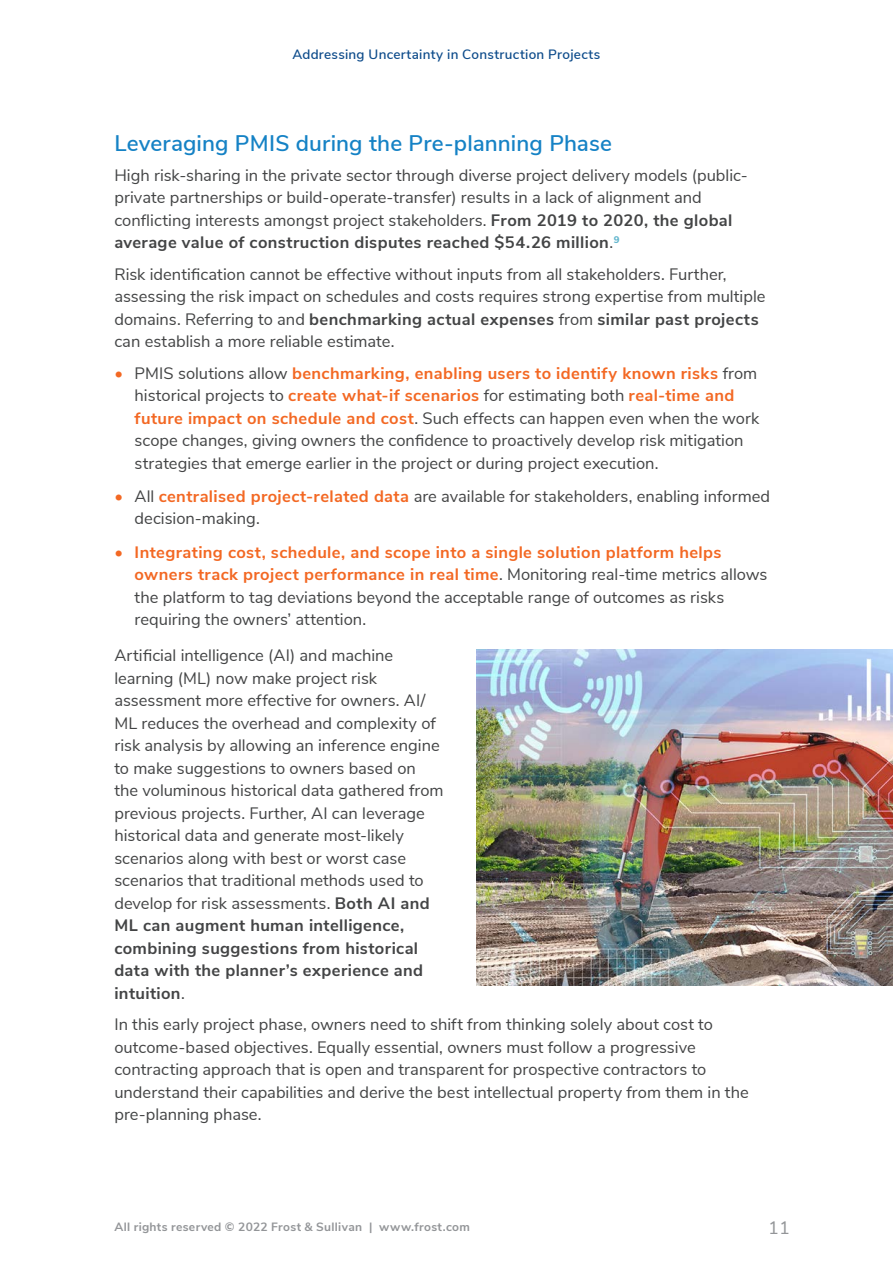
<style>
.page{position:relative;width:893px;height:1263px;background:#fff}
.page>*{position:absolute;margin:0;border:0;box-sizing:border-box;transform-origin:0 0}
.t1{font:600 22.5px "Nunito Sans";letter-spacing:.005em;color:#1582c5}
.t2{font:18px "Nunito Sans";color:#939598}
.Text_body{font:16.5px/22.5px "Nunito Sans";color:#434445}
.Bullet_list{font:16.5px/22.5px "Nunito Sans";color:#434445}
.t3{font:600 13.5px "Nunito Sans";letter-spacing:.02em;color:#0e4c8b}
.t4{font:700 12px "Nunito Sans";letter-spacing:.025em;color:#939598}
.s1{font-weight:700}
.s2{font-weight:800;color:#f36823}
.s3{font-weight:700;color:#f36823}
</style>
<div class="page">
<img style="left:477px;top:649px;width:416px;height:337px">
<p class="t3" style="left:292px;top:44px;width:309px">Addressing Uncertainty in Construction Projects</p>
<h2 class="t1" style="left:114px;top:127px;width:499px">Leveraging PMIS during the Pre-planning Phase</h2>
<p class="Text_body" style="left:114px;top:163px;width:635px">High risk-sharing in the private sector through diverse project delivery models (public&shy;private partnerships or build-operate-transfer) results in a lack of alignment and conflicting interests amongst project stakeholders. <span class="s1">From 2019 to 2020, the global average value of construction disputes reached $54.26 million</span>. <sup>9</sup></p>
<p class="Text_body" style="left:114px;top:262px;width:653px">Risk identification cannot be effective without inputs from all stakeholders. Further, assessing the risk impact on schedules and costs requires strong expertise from multiple domains. Referring to and <span class="s1">benchmarking actual expenses</span> from <span class="s1">similar past projects </span>can establish a more reliable estimate.</p>
<p class="Bullet_list" style="left:135px;top:361px;width:626px;text-indent:-20px"><span class="s2">•</span> PMIS solutions allow <span class="s3">benchmarking, enabling users to identify known risks</span> from historical projects to <span class="s3">create what-if scenarios</span> for estimating both <span class="s3">real-time and future impact on schedule and cost</span>. Such effects can happen even when the work scope changes, giving owners the confidence to proactively develop risk mitigation strategies that emerge earlier in the project or during project execution.</p>
<p class="Bullet_list" style="left:135px;top:484px;width:637px;text-indent:-20px"><span class="s2">•</span> All <span class="s3">centralised project-related data</span> are available for stakeholders, enabling informed decision-making.</p>
<p class="Bullet_list" style="left:135px;top:540px;width:634px;text-indent:-20px"><span class="s2">•</span> <span class="s3">Integrating cost, schedule, and scope into a single solution platform helps owners track project performance in real time</span>. Monitoring real-time metrics allows the platform to tag deviations beyond the acceptable range of outcomes as risks requiring the owners’ attention.</p>
<p class="Text_body" style="left:114px;top:643px;width:331px">Artificial intelligence (AI) and machine learning (ML) now make project risk assessment more effective for owners. AI/ ML reduces the overhead and complexity of risk analysis by allowing an inference engine to make suggestions to owners based on the voluminous historical data gathered from previous projects. Further, AI can leverage historical data and generate most-likely scenarios along with best or worst case scenarios that traditional methods used to develop for risk assessments. <span class="s1">Both AI and ML can augment human intelligence, combining suggestions from historical data with the planner’s experience and intuition</span>.</p>
<p class="Text_body" style="left:114px;top:1012px;width:636px">In this early project phase, owners need to shift from thinking solely about cost to outcome-based objectives. Equally essential, owners must follow a progressive contracting approach that is open and transparent for prospective contractors to understand their capabilities and derive the best intellectual property from them in the pre-planning phase.</p>
<p class="t4" style="left:114px;top:1218px;width:357px">All rights reserved © 2022 Frost &amp; Sullivan | www.frost.com</p>
<p class="t2" style="left:768px;top:1214px;width:23px">11</p>
</div>
